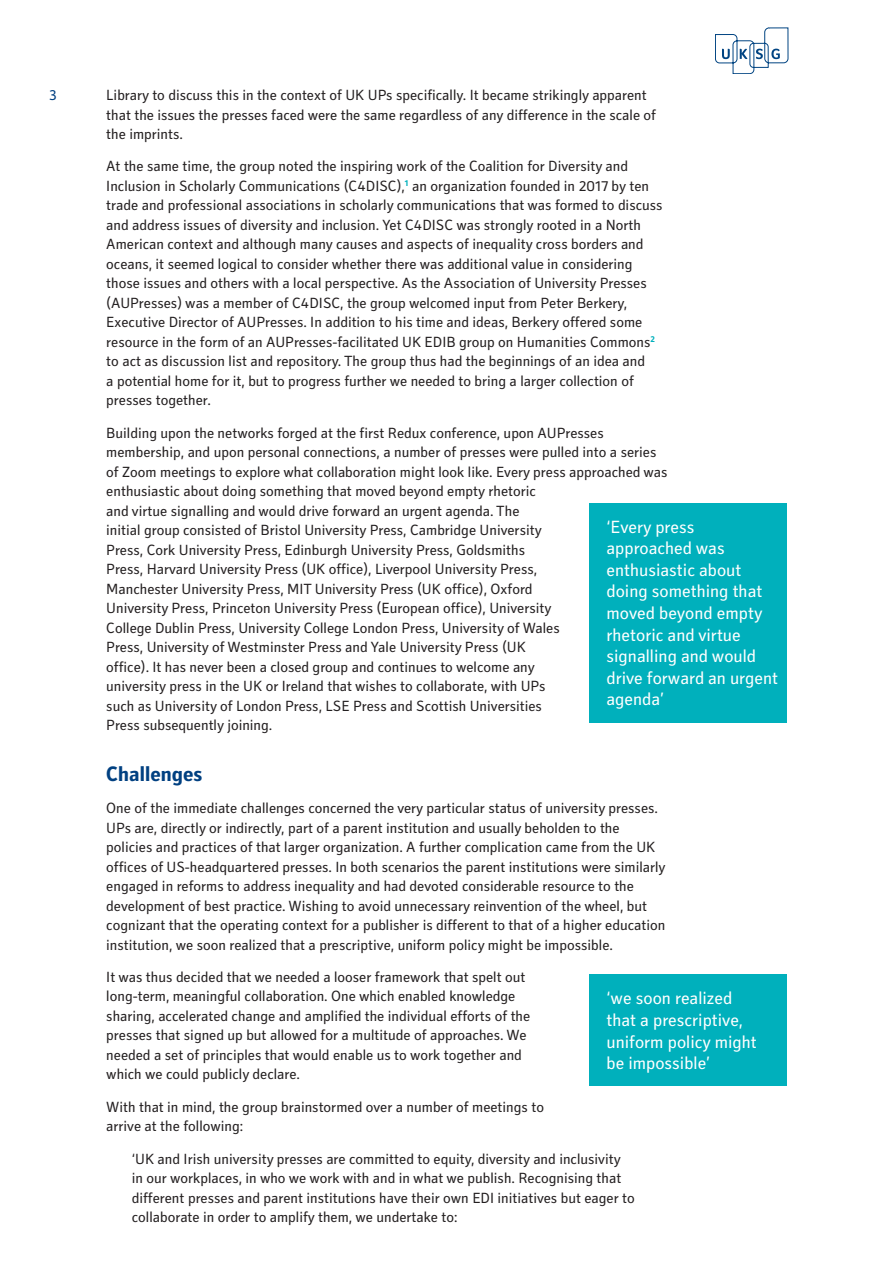
<style>
.page{position:relative;width:893px;height:1263px;background:#fff}
.page>*{position:absolute;margin:0;border:0;box-sizing:border-box;transform-origin:0 0}
.A-Style_Heading{font:700 21px "Secca Std";color:#014081}
.Stand_out_quote{font:18px/21.6px "Secca Std";color:#fff}
.Body{font:15px/19.5px "Secca Std";color:#231f20}
.Quote_Paragraph{font:15px/19.5px "Secca Std";color:#231f20}
.t1{font:15px "Secca Std";color:#014081}
</style>
<div class="page">
<svg style="left:715px;top:28px;width:73px;height:46px"></svg>
<div style="left:590px;top:503px;width:197px;height:219px;background:#00b0bc"></div>
<div style="left:590px;top:974px;width:197px;height:112px;background:#00b0bc"></div>
<p class="t1" style="left:49px;top:87px;width:9px">3</p>
<p class="Body" style="left:106px;top:86px;width:551px">Library to discuss this in the context of UK UPs specifically. It became strikingly apparent that the issues the presses faced were the same regardless of any difference in the scale of the imprints.</p>
<p class="Body" style="left:106px;top:157px;width:558px">At the same time, the group noted the inspiring work of the Coalition for Diversity and Inclusion in Scholarly Communications (C4DISC),<sup>1</sup> an organization founded in 2017 by ten trade and professional associations in scholarly communications that was formed to discuss and address issues of diversity and inclusion. Yet C4DISC was strongly rooted in a North American context and although many causes and aspects of inequality cross borders and oceans, it seemed logical to consider whether there was additional value in considering those issues and others with a local perspective. As the Association of University Presses (AUPresses) was a member of C4DISC, the group welcomed input from Peter Berkery, Executive Director of AUPresses. In addition to his time and ideas, Berkery offered some resource in the form of an AUPresses-facilitated UK EDIB group on Humanities Commons<sup>2 </sup>to act as discussion list and repository. The group thus had the beginnings of an idea and<br>a potential home for it, but to progress further we needed to bring a larger collection of presses together.</p>
<p class="Body" style="left:106px;top:423px;width:563px">Building upon the networks forged at the first Redux conference, upon AUPresses membership, and upon personal connections, a number of presses were pulled into a series of Zoom meetings to explore what collaboration might look like. Every press approached was enthusiastic about doing something that moved beyond empty rhetoric<br>and virtue signalling and would drive forward an urgent agenda. The<br>initial group consisted of Bristol University Press, Cambridge University<br>Press, Cork University Press, Edinburgh University Press, Goldsmiths<br>Press, Harvard University Press (UK office), Liverpool University Press,<br>Manchester University Press, MIT University Press (UK office), Oxford<br>University Press, Princeton University Press (European office), University<br>College Dublin Press, University College London Press, University of Wales<br>Press, University of Westminster Press and Yale University Press (UK<br>office). It has never been a closed group and continues to welcome any<br>university press in the UK or Ireland that wishes to collaborate, with UPs<br>such as University of London Press, LSE Press and Scottish Universities<br>Press subsequently joining.</p>
<p class="A-Style_Heading" style="left:106px;top:762px;width:98px">Challenges</p>
<p class="Body" style="left:106px;top:799px;width:561px">One of the immediate challenges concerned the very particular status of university presses.<br>UPs are, directly or indirectly, part of a parent institution and usually beholden to the policies and practices of that larger organization. A further complication came from the UK offices of US-headquartered presses. In both scenarios the parent institutions were similarly engaged in reforms to address inequality and had devoted considerable resource to the development of best practice. Wishing to avoid unnecessary reinvention of the wheel, but cognizant that the operating context for a publisher is different to that of a higher education institution, we soon realized that a prescriptive, uniform policy might be impossible.</p>
<p class="Body" style="left:106px;top:968px;width:425px">It was thus decided that we needed a looser framework that spelt out long-term, meaningful collaboration. One which enabled knowledge sharing, accelerated change and amplified the individual efforts of the presses that signed up but allowed for a multitude of approaches. We needed a set of principles that would enable us to work together and which we could publicly declare.</p>
<p class="Body" style="left:106px;top:1097px;width:439px">With that in mind, the group brainstormed over a number of meetings to arrive at the following:</p>
<p class="Quote_Paragraph" style="left:132px;top:1149px;width:504px">‘UK and Irish university presses are committed to equity, diversity and inclusivity in our workplaces, in who we work with and in what we publish. Recognising that different presses and parent institutions have their own EDI initiatives but eager to collaborate in order to amplify them, we undertake to:</p>
<p class="Stand_out_quote" style="left:607px;top:516px;width:173px">‘Every press approached was enthusiastic about doing something that moved beyond empty rhetoric and virtue signalling and would drive forward an urgent agenda’</p>
<p class="Stand_out_quote" style="left:607px;top:988px;width:152px">‘we soon realized that a prescriptive, uniform policy might be impossible’</p>
</div>
